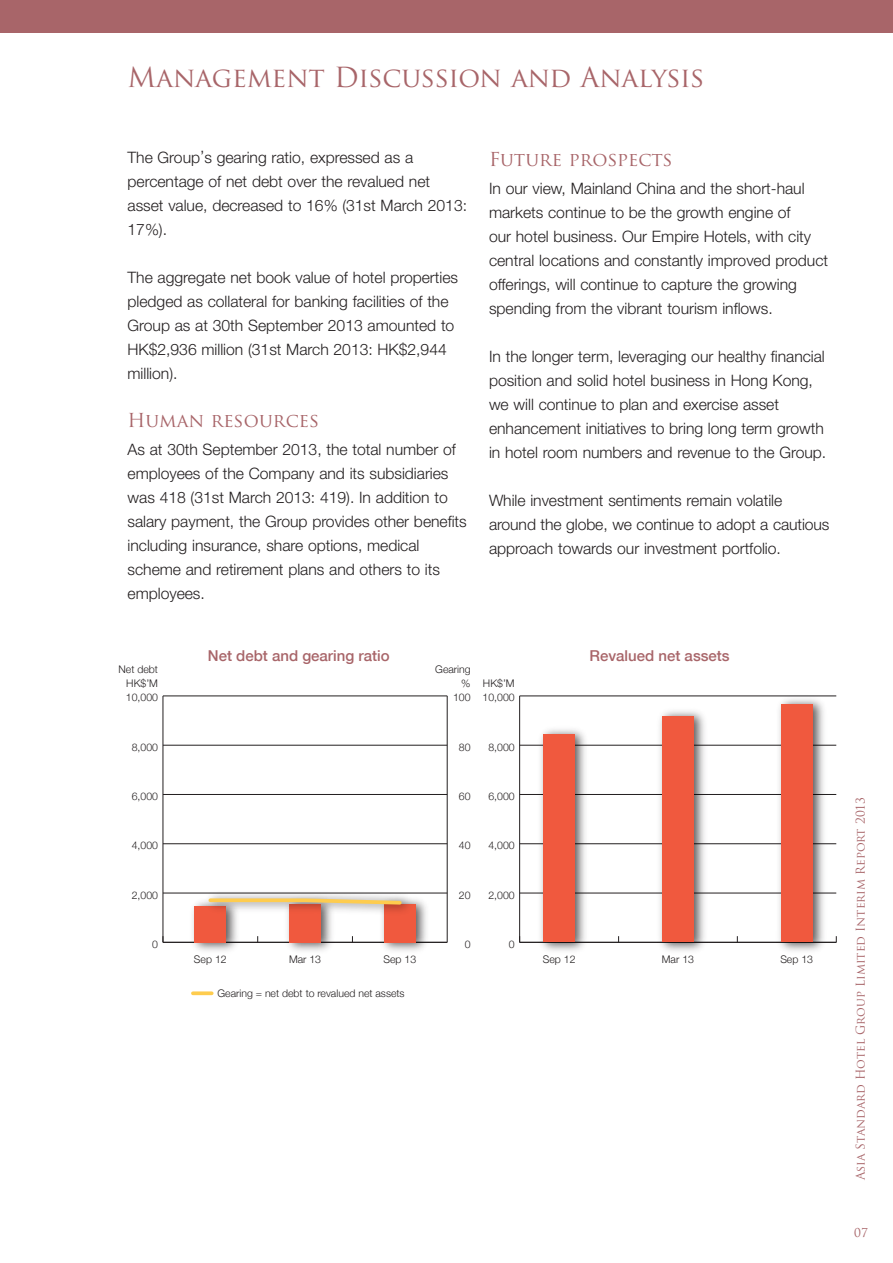
<style>
.page{position:relative;width:893px;height:1263px;background:#fff}
.page>*{position:absolute;margin:0;border:0;box-sizing:border-box;transform-origin:0 0}
.t1{font:27px "Trajan Pro";letter-spacing:-.01em;color:#a86569}
.Heading_1{font:18.75px "Trajan Pro";color:#a86569}
.Body_Text{font:300 15.75px/24px "Helvetica Neue LT Std";color:#231f20}
.t2{font:500 15px "Helvetica Neue";color:#a86569}
.t3{font:12px "Trajan Pro";color:#a86569}
.t4{font:300 10.5px "Helvetica Neue";color:#231f20}
</style>
<div class="page">
<div style="left:0;top:0;width:893px;height:33px;background:#a86569"></div>
<hr style="left:447px;top:696px;width:1px;height:246px;background:#231f20">
<hr style="left:163px;top:696px;width:1px;height:246px;background:#231f20">
<hr style="left:163px;top:942px;width:284px;height:1px;background:#231f20">
<hr style="left:163px;top:893px;width:284px;height:1px;background:#231f20">
<hr style="left:163px;top:843px;width:284px;height:1px;background:#231f20">
<hr style="left:163px;top:794px;width:284px;height:1px;background:#231f20">
<hr style="left:163px;top:745px;width:284px;height:1px;background:#231f20">
<hr style="left:163px;top:696px;width:284px;height:1px;background:#231f20">
<img style="left:186px;top:892px;width:247px;height:59px">
<div style="left:194px;top:906px;width:32px;height:36px;background:#f0593e"></div>
<div style="left:289px;top:904px;width:32px;height:38px;background:#f0593e"></div>
<div style="left:384px;top:904px;width:32px;height:38px;background:#f0593e"></div>
<img style="left:200px;top:892px;width:219px;height:27px">
<svg style="left:207px;top:896px;width:197px;height:10px"></svg>
<svg style="left:193px;top:991px;width:19px;height:4px"></svg>
<hr style="left:519px;top:696px;width:1px;height:246px;background:#231f20">
<hr style="left:520px;top:942px;width:316px;height:1px;background:#231f20">
<hr style="left:520px;top:893px;width:316px;height:1px;background:#231f20">
<hr style="left:520px;top:843px;width:316px;height:1px;background:#231f20">
<hr style="left:520px;top:794px;width:316px;height:1px;background:#231f20">
<hr style="left:520px;top:745px;width:316px;height:1px;background:#231f20">
<hr style="left:520px;top:696px;width:316px;height:1px;background:#231f20">
<img style="left:535px;top:695px;width:295px;height:256px">
<div style="left:543px;top:734px;width:32px;height:208px;background:#f0593e"></div>
<div style="left:662px;top:716px;width:32px;height:226px;background:#f0593e"></div>
<div style="left:781px;top:704px;width:31px;height:238px;background:#f0593e"></div>
<h1 class="t1" style="left:128px;top:60px;width:578px">Management Discussion and Analysis</h1>
<p class="Body_Text" style="left:128px;top:145px;width:341px">The Group’s gearing ratio, expressed as a percentage of net debt over the revalued net asset value, decreased to 16% (31st March 2013:<br>17%).</p>
<p class="Body_Text" style="left:128px;top:265px;width:332px">The aggregate net book value of hotel properties pledged as collateral for banking facilities of the Group as at 30th September 2013 amounted to HK$2,936 million (31st March 2013: HK$2,944 million).</p>
<p class="Heading_1" style="left:128px;top:408px;width:193px">Human resources</p>
<p class="Body_Text" style="left:128px;top:437px;width:341px">As at 30th September 2013, the total number of employees of the Company and its subsidiaries was 418 (31st March 2013: 419). In addition to salary payment, the Group provides other benefits including insurance, share options, medical scheme and retirement plans and others to its employees.</p>
<p class="Heading_1" style="left:489px;top:147px;width:185px">Future prospects</p>
<p class="Body_Text" style="left:489px;top:176px;width:341px">In our view, Mainland China and the short-haul markets continue to be the growth engine of<br>our hotel business. Our Empire Hotels, with city central locations and constantly improved product offerings, will continue to capture the growing spending from the vibrant tourism inflows.</p>
<p class="Body_Text" style="left:489px;top:344px;width:339px">In the longer term, leveraging our healthy financial position and solid hotel business in Hong Kong, we will continue to plan and exercise asset enhancement initiatives to bring long term growth in hotel room numbers and revenue to the Group.</p>
<p class="Body_Text" style="left:489px;top:488px;width:342px">While investment sentiments remain volatile around the globe, we continue to adopt a cautious approach towards our investment portfolio.</p>
<p class="t2" style="left:208px;top:647px;width:183px">Net debt and gearing ratio</p>
<p class="t4" style="left:119px;top:663px;width:41px">Net debt</p>
<p class="t4" style="left:435px;top:663px;width:37px">Gearing</p>
<p class="t2" style="left:590px;top:647px;width:142px">Revalued net assets</p>
<p class="t4" style="left:126px;top:677px;width:33px">HK$’M</p>
<p class="t4" style="left:461px;top:677px;width:11px">%</p>
<p class="t4" style="left:483px;top:677px;width:33px">HK$’M</p>
<p class="t4" style="left:126px;top:691px;width:34px">10,000</p>
<p class="t4" style="left:453px;top:691px;width:19px">100</p>
<p class="t4" style="left:483px;top:691px;width:34px">10,000</p>
<p class="t4" style="left:132px;top:741px;width:28px">8,000</p>
<p class="t4" style="left:459px;top:741px;width:13px">80</p>
<p class="t4" style="left:488px;top:741px;width:28px">8,000</p>
<p class="t4" style="left:132px;top:790px;width:28px">6,000</p>
<p class="t4" style="left:459px;top:790px;width:13px">60</p>
<p class="t4" style="left:488px;top:790px;width:28px">6,000</p>
<p class="t4" style="left:132px;top:839px;width:28px">4,000</p>
<p class="t4" style="left:459px;top:839px;width:13px">40</p>
<p class="t4" style="left:488px;top:839px;width:28px">4,000</p>
<p class="t4" style="left:132px;top:888px;width:28px">2,000</p>
<p class="t4" style="left:459px;top:888px;width:13px">20</p>
<p class="t4" style="left:488px;top:888px;width:28px">2,000</p>
<p class="t4" style="left:152px;top:938px;width:7px">0</p>
<p class="t4" style="left:465px;top:938px;width:7px">0</p>
<p class="t4" style="left:509px;top:938px;width:7px">0</p>
<p class="t4" style="left:194px;top:953px;width:34px">Sep 12</p>
<p class="t4" style="left:289px;top:953px;width:34px">Mar 13</p>
<p class="t4" style="left:383px;top:953px;width:34px">Sep 13</p>
<p class="t4" style="left:543px;top:953px;width:34px">Sep 12</p>
<p class="t4" style="left:662px;top:953px;width:34px">Mar 13</p>
<p class="t4" style="left:780px;top:953px;width:34px">Sep 13</p>
<p class="t4" style="left:217px;top:987px;width:189px">Gearing = net debt to revalued net assets</p>
<p class="t3" style="left:853px;top:1180px;width:385px;rotate:-90deg">Asia Standard Hotel Group Limited Interim Report 2013</p>
<p class="t3" style="left:854px;top:1225px;width:15px">07</p>
</div>
